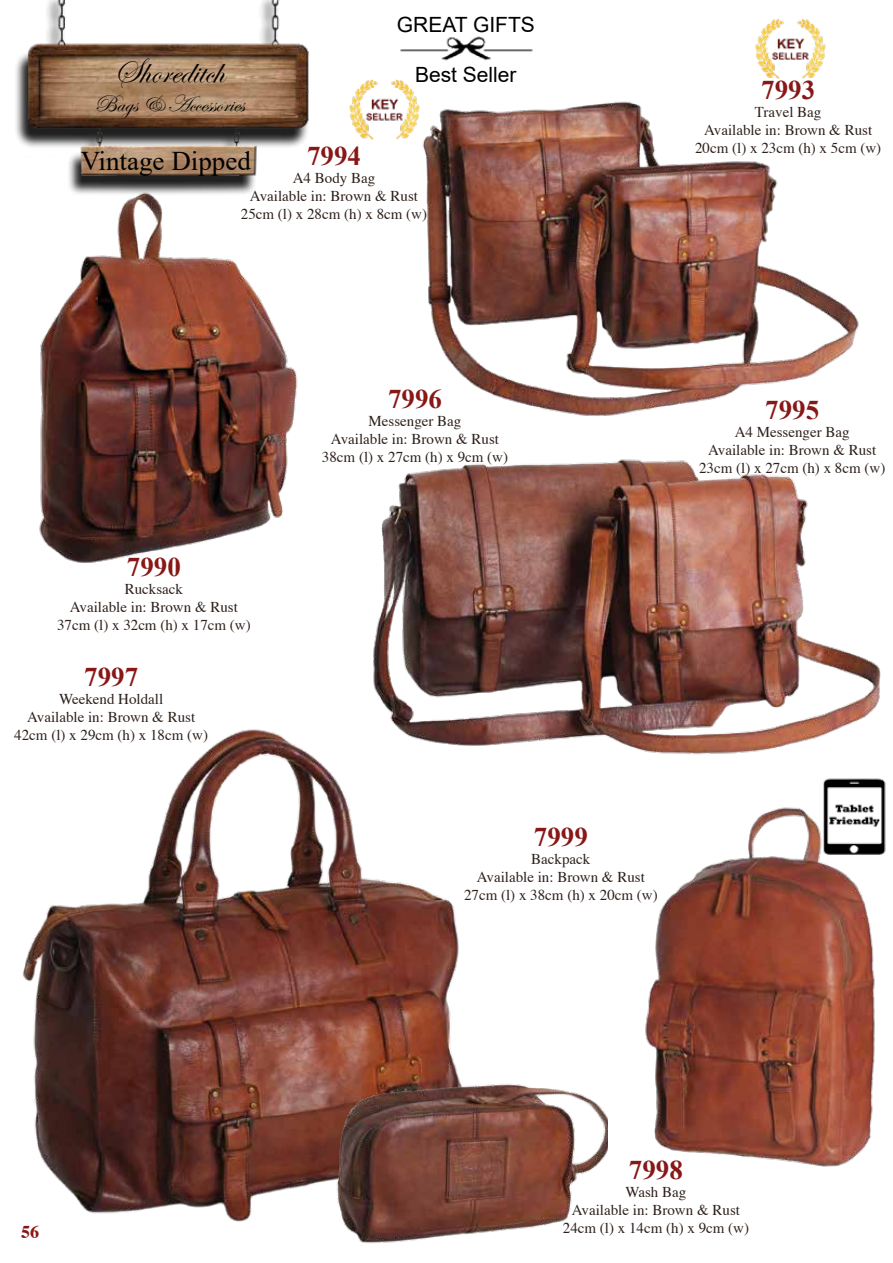
<style>
.page{position:relative;width:893px;height:1263px;background:#fff}
.page>*{position:absolute;margin:0;border:0;box-sizing:border-box;transform-origin:0 0}
.t1{font:36px "Edwardian Script ITC";color:#000}
.t2{font:700 27px "Times New Roman";color:#881817}
.t3{font:27px "Times New Roman";color:#000}
.t4{font:24px "Edwardian Script ITC";color:#000}
.t5{font:21px "Arial";color:#000}
.t6{font:700 18px "Times";color:#881817}
.t7{font:15px/18px "Times";color:#2d201a;text-align:center}
</style>
<div class="page">
<img style="left:426px;top:101px;width:433px;height:243px">
<img style="left:373px;top:344px;width:508px;height:411px">
<img style="left:22px;top:673px;width:556px;height:549px">
<img style="left:275px;top:1021px;width:303px;height:223px">
<img style="left:39px;top:196px;width:371px;height:382px">
<img style="left:400px;top:36px;width:133px;height:25px">
<img style="left:561px;top:801px;width:314px;height:395px">
<img style="left:816px;top:778px;width:70px;height:87px">
<img style="left:731px;top:18px;width:119px;height:103px">
<img style="left:351px;top:57px;width:92px;height:125px">
<img style="left:16px;top:0;width:335px;height:195px">
<h3 class="t5" style="left:397px;top:10px;width:140px">GREAT GIFTS</h3>
<h3 class="t5" style="left:415px;top:60px;width:103px">Best Seller</h3>
<h1 class="t1" style="left:114px;top:52px;width:112px">Shoreditch</h1>
<h3 class="t4" style="left:94px;top:91px;width:152px">Bags &amp; Accessories</h3>
<h2 class="t3" style="left:81px;top:141px;width:172px">Vintage Dipped</h2>
<h2 class="t2" style="left:307px;top:137px;width:55px">7994</h2>
<p class="t7" style="left:241px;top:168px;width:188px">A4 Body Bag<br>Available in: Brown &amp; Rust<br>25cm (l) x 28cm (h) x 8cm (w)</p>
<h2 class="t2" style="left:761px;top:71px;width:55px">7993</h2>
<p class="t7" style="left:695px;top:102px;width:188px">Travel Bag<br>Available in: Brown &amp; Rust<br>20cm (l) x 23cm (h) x 5cm (w)</p>
<h2 class="t2" style="left:127px;top:548px;width:55px">7990</h2>
<p class="t7" style="left:57px;top:579px;width:195px">Rucksack<br>Available in: Brown &amp; Rust<br>37cm (l) x 32cm (h) x 17cm (w)</p>
<h2 class="t2" style="left:84px;top:657px;width:56px">7997</h2>
<p class="t7" style="left:14px;top:689px;width:195px">Weekend Holdall<br>Available in: Brown &amp; Rust<br>42cm (l) x 29cm (h) x 18cm (w)</p>
<h2 class="t2" style="left:388px;top:379px;width:55px">7996</h2>
<p class="t7" style="left:322px;top:410px;width:188px">Messenger Bag<br>Available in: Brown &amp; Rust<br>38cm (l) x 27cm (h) x 9cm (w)</p>
<h2 class="t2" style="left:765px;top:390px;width:55px">7995</h2>
<p class="t7" style="left:699px;top:421px;width:188px">A4 Messenger Bag<br>Available in: Brown &amp; Rust<br>23cm (l) x 27cm (h) x 8cm (w)</p>
<h2 class="t2" style="left:534px;top:817px;width:55px">7999</h2>
<p class="t7" style="left:464px;top:849px;width:195px">Backpack<br>Available in: Brown &amp; Rust<br>27cm (l) x 38cm (h) x 20cm (w)</p>
<p class="t6" style="left:21px;top:1214px;width:19px">56</p>
<h2 class="t2" style="left:629px;top:1150px;width:55px">7998</h2>
<p class="t7" style="left:563px;top:1181px;width:188px">Wash Bag<br>Available in: Brown &amp; Rust<br>24cm (l) x 14cm (h) x 9cm (w)</p>
</div>
